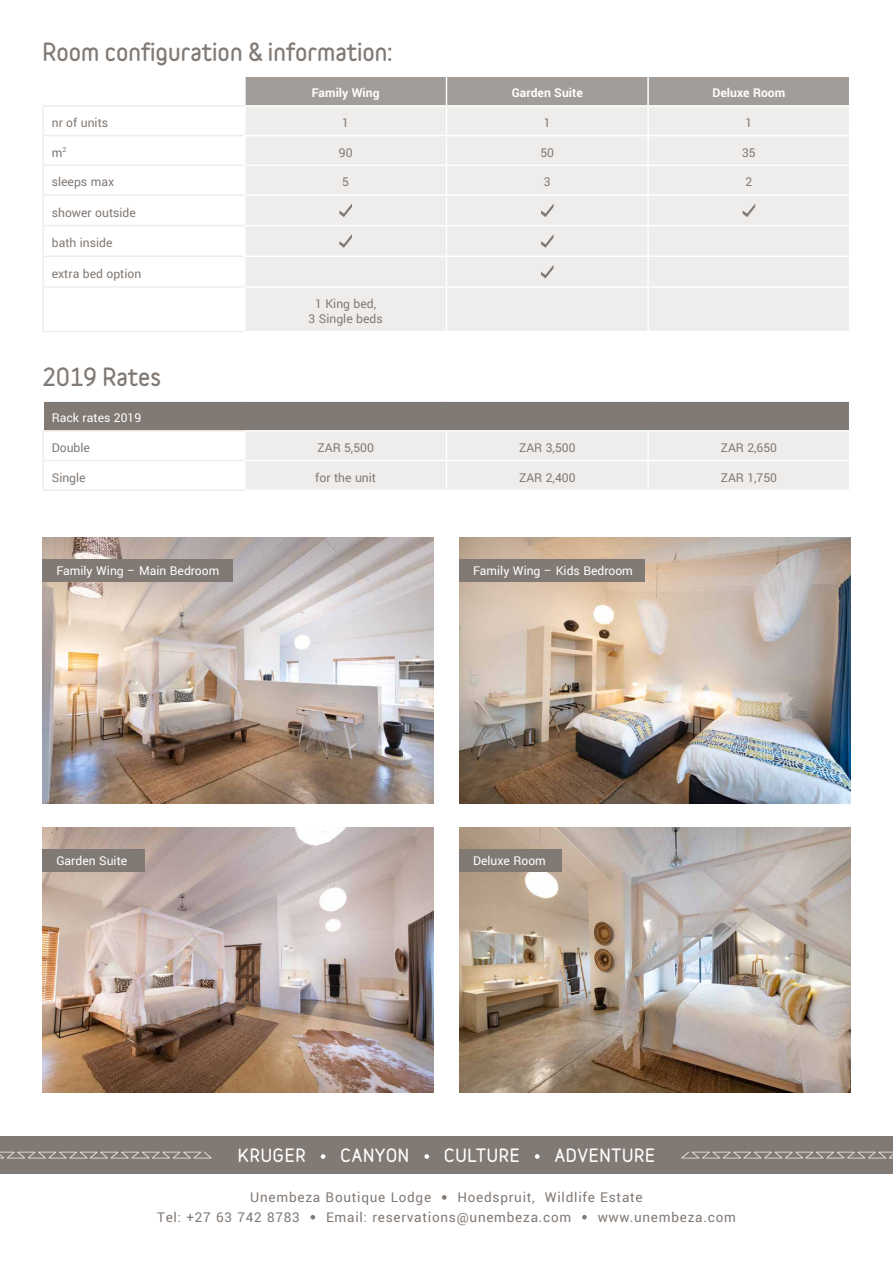
<style>
.page{position:relative;width:893px;height:1263px;background:#fff}
.page>*{position:absolute;margin:0;border:0;box-sizing:border-box;transform-origin:0 0}
.t1{font:900 22.5px "Variable";color:#817974}
.t2{font:900 16.5px "Variable";letter-spacing:.05em;color:#fff}
.t3{font:15px "Yantramanav";letter-spacing:.05em;color:#817974}
.t4{font:13.5px/15px "Yantramanav";color:#817974;text-align:center}
.t5{font:13.5px "Yantramanav";color:#fff}
.t6{font:700 13.5px "Yantramanav";color:#fff}
</style>
<div class="page">
<img style="left:43px;top:538px;width:391px;height:265px">
<div style="left:246px;top:226px;width:603px;height:105px;background:#efedeb"></div>
<hr style="left:446px;top:226px;width:1px;height:30px;background:#fff">
<hr style="left:647px;top:226px;width:2px;height:30px;background:#fff">
<hr style="left:244px;top:256px;width:202px;height:1px;background:#fff">
<hr style="left:446px;top:256px;width:202px;height:1px;background:#fff">
<svg style="left:446px;top:257px;width:1px;height:29px"></svg>
<hr style="left:648px;top:256px;width:202px;height:1px;background:#fff">
<hr style="left:647px;top:257px;width:2px;height:29px;background:#fff">
<hr style="left:244px;top:286px;width:202px;height:2px;background:#fff">
<hr style="left:446px;top:286px;width:202px;height:2px;background:#fff">
<hr style="left:446px;top:288px;width:1px;height:43px;background:#fff">
<hr style="left:648px;top:286px;width:202px;height:2px;background:#fff">
<hr style="left:647px;top:288px;width:2px;height:43px;background:#fff">
<hr style="left:43px;top:105px;width:201px;height:2px;background:#efedeb">
<hr style="left:43px;top:135px;width:201px;height:1px;background:#efedeb">
<hr style="left:43px;top:165px;width:201px;height:1px;background:#efedeb">
<hr style="left:43px;top:194px;width:201px;height:2px;background:#efedeb">
<svg style="left:43px;top:107px;width:1px;height:118px"></svg>
<hr style="left:43px;top:225px;width:201px;height:1px;background:#efedeb">
<hr style="left:43px;top:226px;width:1px;height:30px;background:#efedeb">
<hr style="left:43px;top:256px;width:201px;height:1px;background:#efedeb">
<svg style="left:43px;top:257px;width:1px;height:29px"></svg>
<hr style="left:43px;top:286px;width:201px;height:2px;background:#efedeb">
<hr style="left:43px;top:288px;width:1px;height:43px;background:#efedeb">
<hr style="left:43px;top:331px;width:201px;height:1px;background:#efedeb">
<svg style="left:245px;top:76px;width:604px;height:149px;background:#e1dedc"></svg>
<svg style="left:339px;top:234px;width:13px;height:14px"></svg>
<svg style="left:541px;top:234px;width:13px;height:14px"></svg>
<svg style="left:541px;top:265px;width:13px;height:13px"></svg>
<hr style="left:43px;top:489px;width:201px;height:2px;background:#efedeb">
<svg style="left:43px;top:402px;width:806px;height:87px"></svg>
<img style="left:459px;top:538px;width:391px;height:265px">
<img style="left:43px;top:828px;width:391px;height:265px">
<img style="left:459px;top:828px;width:391px;height:265px">
<div style="left:43px;top:559px;width:190px;height:22px;background:#817974"></div>
<div style="left:43px;top:849px;width:102px;height:22px;background:#817974"></div>
<div style="left:459px;top:559px;width:186px;height:22px;background:#817974"></div>
<div style="left:459px;top:849px;width:102px;height:22px;background:#817974"></div>
<svg style="left:442px;top:1195px;width:5px;height:5px"></svg>
<svg style="left:310px;top:1215px;width:5px;height:4px"></svg>
<svg style="left:582px;top:1215px;width:5px;height:4px"></svg>
<div style="left:0;top:1136px;width:893px;height:38px;background:#817974"></div>
<svg style="left:321px;top:1154px;width:4px;height:5px"></svg>
<svg style="left:424px;top:1154px;width:5px;height:5px"></svg>
<svg style="left:535px;top:1154px;width:5px;height:5px"></svg>
<svg style="left:681px;top:1152px;width:212px;height:6px"></svg>
<svg style="left:0;top:1152px;width:212px;height:6px"></svg>
<h1 class="t1" style="left:43px;top:35px;width:351px">Room configuration &amp; information:</h1>
<p class="t6" style="left:312px;top:85px;width:69px">Family Wing</p>
<p class="t6" style="left:512px;top:85px;width:72px">Garden Suite</p>
<p class="t6" style="left:712px;top:85px;width:74px">Deluxe Room</p>
<p class="t4" style="left:52px;top:116px;width:58px">nr of units</p>
<p class="t4" style="left:342px;top:116px;width:8px">1</p>
<p class="t4" style="left:544px;top:116px;width:8px">1</p>
<p class="t4" style="left:745px;top:116px;width:8px">1</p>
<p class="t4" style="left:52px;top:145px;width:16px">m<sup>2</sup></p>
<p class="t4" style="left:339px;top:145px;width:15px">90</p>
<p class="t4" style="left:540px;top:145px;width:15px">50</p>
<p class="t4" style="left:742px;top:145px;width:15px">35</p>
<p class="t4" style="left:52px;top:175px;width:64px">sleeps max</p>
<p class="t4" style="left:342px;top:175px;width:8px">5</p>
<p class="t4" style="left:544px;top:175px;width:8px">3</p>
<p class="t4" style="left:745px;top:175px;width:8px">2</p>
<p class="t4" style="left:52px;top:205px;width:86px">shower outside</p>
<p class="t4" style="left:52px;top:236px;width:62px">bath inside</p>
<p class="t4" style="left:52px;top:266px;width:91px">extra bed option</p>
<p class="t4" style="left:309px;top:297px;width:76px">1 King bed,<br>3 Single beds</p>
<h1 class="t1" style="left:43px;top:359px;width:120px">2019 Rates</h1>
<p class="t5" style="left:52px;top:410px;width:91px">Rack rates 2019</p>
<p class="t4" style="left:52px;top:440px;width:40px">Double</p>
<p class="t4" style="left:317px;top:440px;width:58px">ZAR 5,500</p>
<p class="t4" style="left:519px;top:440px;width:58px">ZAR 3,500</p>
<p class="t4" style="left:721px;top:440px;width:58px">ZAR 2,650</p>
<p class="t4" style="left:52px;top:470px;width:35px">Single</p>
<p class="t4" style="left:315px;top:470px;width:62px">for the unit</p>
<p class="t4" style="left:519px;top:470px;width:58px">ZAR 2,400</p>
<p class="t4" style="left:721px;top:470px;width:58px">ZAR 1,750</p>
<p class="t5" style="left:56px;top:562px;width:165px">Family Wing – Main Bedroom</p>
<p class="t5" style="left:56px;top:852px;width:72px">Garden Suite</p>
<p class="t5" style="left:473px;top:562px;width:161px">Family Wing – Kids Bedroom</p>
<p class="t5" style="left:473px;top:852px;width:74px">Deluxe Room</p>
<p class="t2" style="left:238px;top:1142px;width:69px">KRUGER</p>
<p class="t2" style="left:341px;top:1142px;width:70px">CANYON</p>
<p class="t2" style="left:444px;top:1142px;width:77px">CULTURE</p>
<p class="t2" style="left:555px;top:1142px;width:102px">ADVENTURE</p>
<p class="t3" style="left:250px;top:1188px;width:182px">Unembeza Boutique Lodge</p>
<p class="t3" style="left:457px;top:1188px;width:187px">Hoedspruit, Wildlife Estate</p>
<p class="t3" style="left:157px;top:1208px;width:144px">Tel: +27 63 742 8783</p>
<p class="t3" style="left:326px;top:1208px;width:247px">Email: reservations@unembeza.com</p>
<p class="t3" style="left:598px;top:1208px;width:140px">www.unembeza.com</p>
</div>
